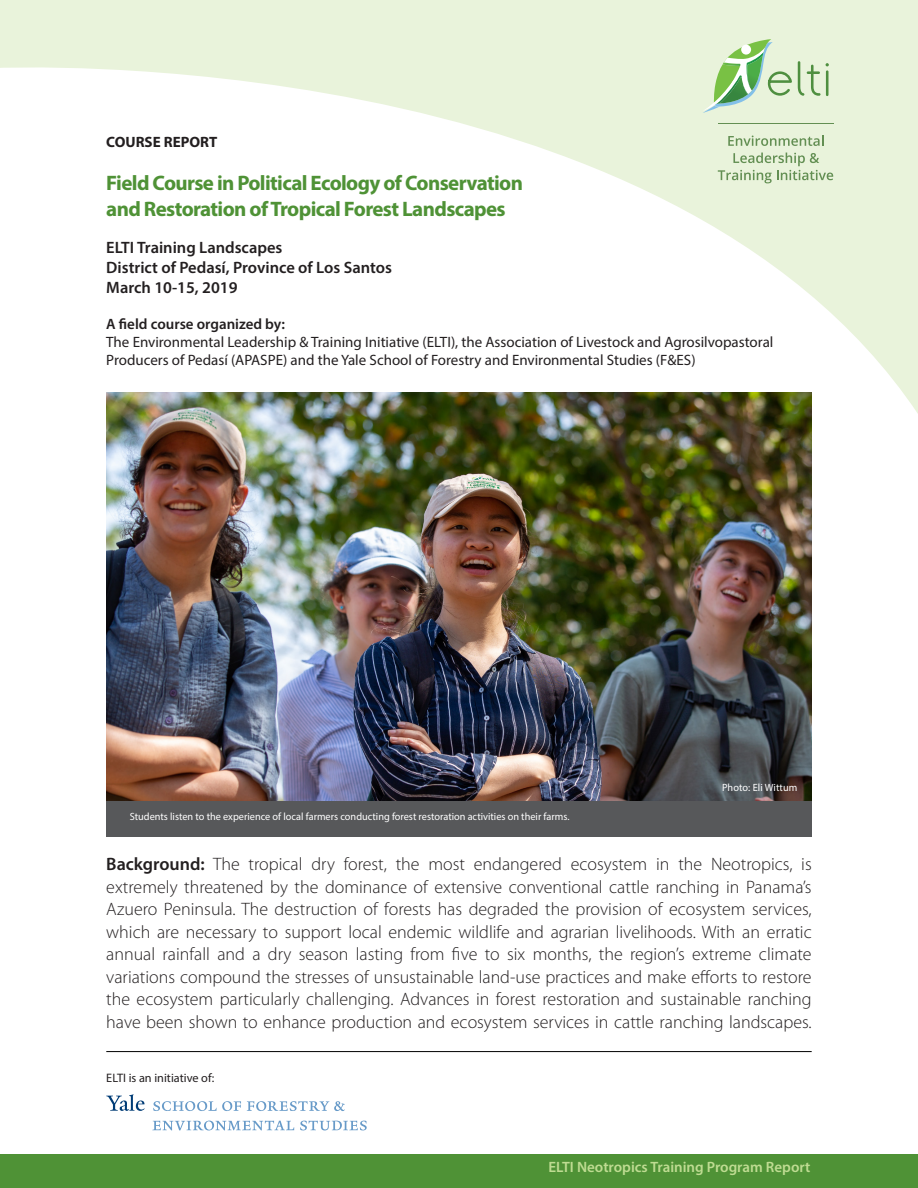
<style>
.page{position:relative;width:918px;height:1188px;background:#fff}
.page>*{position:absolute;margin:0;border:0;box-sizing:border-box;transform-origin:0 0}
.t1{font:700 21px "Myriad Pro";letter-spacing:-.03em;color:#4f9236}
.t2{font:300 18px/22.5px "Myriad Pro";color:#231f20;text-align:justify}
.t3{font:600 16.5px "Myriad Pro";color:#231f20}
.t4{font:15px/18px "Myriad Pro";color:#231f20}
.t5{font:600 15px "Myriad Pro";color:#bfdc92}
.t6{font:600 15px "Myriad Pro";color:#231f20}
.t7{font:700 15px "Myriad Pro";color:#231f20}
.t8{font:12.3px "Myriad Pro";color:#231f20}
.text{font:10.5px "Myriad Pro";color:#fff}
.s1{font-weight:600}
</style>
<div class="page">
<svg style="left:0;top:0;width:918px;height:414px"></svg>
<div style="left:0;top:1154px;width:918px;height:34px;background:#4f9236"></div>
<hr style="left:106px;top:1051px;width:706px;height:1px;background:#000">
<img style="left:106px;top:392px;width:706px;height:409px">
<div style="left:106px;top:801px;width:706px;height:35px;background:#57585a"></div>
<svg style="left:153px;top:1101px;width:88px;height:10px"></svg>
<svg style="left:247px;top:1101px;width:98px;height:10px"></svg>
<svg style="left:152px;top:1121px;width:142px;height:9px"></svg>
<svg style="left:300px;top:1121px;width:67px;height:9px"></svg>
<svg style="left:106px;top:1094px;width:39px;height:17px"></svg>
<svg style="left:703px;top:39px;width:89px;height:74px;background:#c1deb6"></svg>
<svg style="left:798px;top:61px;width:31px;height:35px"></svg>
<svg style="left:728px;top:135px;width:95px;height:11px"></svg>
<svg style="left:718px;top:153px;width:115px;height:30px;background:#cddebf"></svg>
<hr style="left:718px;top:124px;width:115px;height:1px;background:#638f53">
<p class="t7" style="left:106px;top:132px;width:112px">COURSE REPORT</p>
<p class="t1" style="left:106px;top:170px;width:418px">Field Course in Political Ecology of Conservation</p>
<p class="t1" style="left:106px;top:195px;width:401px">and Restoration of Tropical Forest Landscapes</p>
<p class="t3" style="left:106px;top:237px;width:178px">ELTI Training Landscapes</p>
<p class="t3" style="left:106px;top:257px;width:287px">District of Pedasí, Province of Los Santos</p>
<p class="t3" style="left:106px;top:277px;width:133px">March 10-15, 2019</p>
<p class="t6" style="left:106px;top:314px;width:180px">A field course organized by:</p>
<p class="t4" style="left:106px;top:333px;width:669px">The Environmental Leadership &amp; Training Initiative (ELTI), the Association of Livestock and Agrosilvopastoral<br>Producers of Pedasí (APASPE) and the Yale School of Forestry and Environmental Studies (F&amp;ES)</p>
<p class="text" style="left:130px;top:810px;width:441px">Students listen to the experience of local farmers conducting forest restoration activities on their farms.</p>
<p class="text" style="left:722px;top:781px;width:77px">Photo: Eli Wittum</p>
<p class="t2" style="left:106px;top:853px;width:707px"><span class="s1">Background:</span> The tropical dry forest, the most endangered ecosystem in the Neotropics, is extremely threatened by the dominance of extensive conventional cattle ranching in Panama’s Azuero Peninsula. The destruction of forests has degraded the provision of ecosystem services, which are necessary to support local endemic wildlife and agrarian livelihoods. With an erratic annual rainfall and a dry season lasting from five to six months, the region’s extreme climate variations compound the stresses of unsustainable land-use practices and make efforts to restore the ecosystem particularly challenging. Advances in forest restoration and sustainable ranching have been shown to enhance production and ecosystem services in cattle ranching landscapes.</p>
<p class="t8" style="left:106px;top:1070px;width:110px">ELTI is an initiative of:</p>
<p class="t5" style="left:548px;top:1157px;width:264px">ELTI Neotropics Training Program Report</p>
</div>
